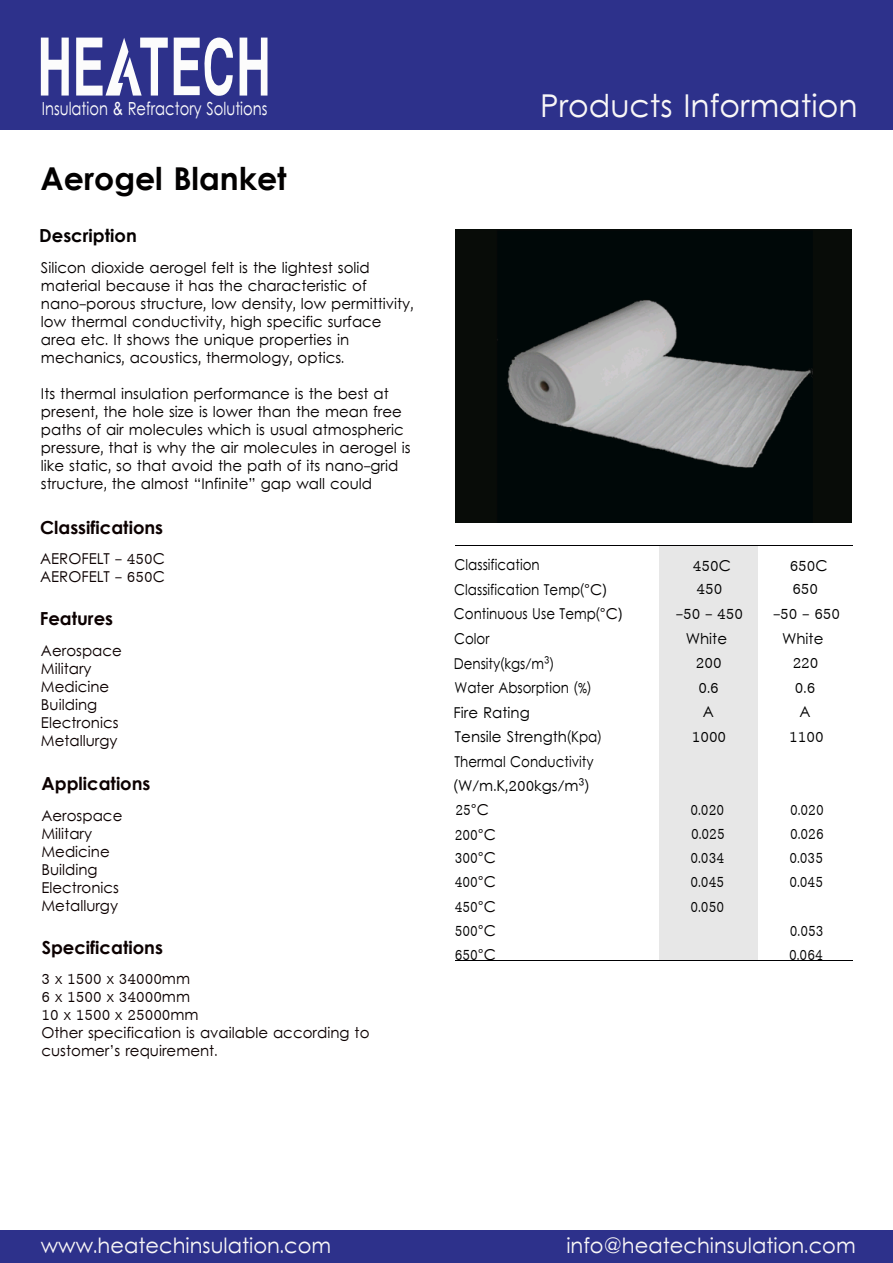
<style>
.page{position:relative;width:893px;height:1263px;background:#fff}
.page>*{position:absolute;margin:0;border:0;box-sizing:border-box;transform-origin:0 0}
.t1{font:31.5px "Levenim";color:#f9f7f7}
.t2{font:700 31.5px "Levenim";color:#020000}
.t3{font:21px "Levenim";color:#f9f7f7}
.t4{font:700 18px "Levenim";color:#0c0101}
.t5{font:18px "Levenim";color:#fcfcfc;scale:.82 1}
.t6{font:700 18px "Levenim";color:#050000}
.t7{font:15px/18px "Levenim";color:#050000}
.t8{font:15px/18px "Levenim";color:#0c0101}
.t9{font:15px/24.2px "Levenim";color:#000;scale:.9 1}
.t10{font:15px/24.3px "Levenim";color:#000}
.s1{font-family:"Arial"}
.s2{font-family:"Arial";color:#050000}
.s3{color:#050000}
.s4{font-family:"Microsoft Ya Hei"}
</style>
<div class="page">
<div style="left:0;top:0;width:893px;height:129px;background:#2d318b"></div>
<div style="left:0;top:1230px;width:893px;height:33px;background:#2d318b"></div>
<div style="left:660px;top:546px;width:98px;height:415px;background:#e7e7e7"></div>
<hr style="left:455px;top:545px;width:398px;height:1px;background:#000002">
<hr style="left:455px;top:960px;width:397px;height:1px;background:#000002">
<svg style="left:41px;top:38px;width:28px;height:58px"></svg>
<svg style="left:240px;top:38px;width:27px;height:58px"></svg>
<svg style="left:76px;top:38px;width:92px;height:58px"></svg>
<svg style="left:174px;top:37px;width:59px;height:59px"></svg>
<img style="left:455px;top:229px;width:397px;height:293px">
<p class="t5" style="left:42px;top:98px;width:277px">Insulation <span class="s1">&amp;</span> Refractory Solutions</p>
<h1 class="t2" style="left:41px;top:161px;width:248px">Aerogel Blanket</h1>
<p class="t6" style="left:39px;top:225px;width:99px">Description</p>
<p class="t7" style="left:41px;top:259px;width:374px">Silicon dioxide aerogel felt is the lightest solid material because it has the characteristic of nano-porous structure, low density, low permittivity, low thermal conductivity, high specific surface area etc. It shows the unique properties in mechanics, acoustics, thermology, optics.</p>
<p class="t7" style="left:41px;top:385px;width:371px">Its thermal insulation performance is the best at present, the hole size is lower than the mean free paths of air molecules which is usual atmospheric pressure, that is why the air molecules in aerogel is like static, so that avoid the path of its nano-grid structure, the almost “Infinite” gap wall could</p>
<p class="t4" style="left:40px;top:517px;width:125px">Classifications</p>
<p class="t8" style="left:40px;top:550px;width:126px">AEROFELT - 450C<br>AEROFELT - 650C</p>
<p class="t4" style="left:40px;top:608px;width:75px">Features</p>
<p class="t8" style="left:41px;top:643px;width:82px">Aerospace<br>Military<br>Medicine<br>Building<br>Electronics<br>Metallurgy</p>
<p class="t4" style="left:41px;top:772px;width:111px">Applications</p>
<p class="t8" style="left:41px;top:808px;width:82px">Aerospace<br>Military<br>Medicine<br>Building<br>Electronics<br>Metallurgy</p>
<p class="t4" style="left:42px;top:937px;width:123px">Specifications</p>
<p class="t8" style="left:41px;top:971px;width:330px">3 x 1500 x 34000mm<br>6 x 1500 x 34000mm<br>10 x 1500 x 25000mm<br>Other specification is available according to customer’s requirement.</p>
<h1 class="t1" style="left:540px;top:87px;width:319px">Products Information</h1>
<p class="t9" style="left:455px;top:554px;width:96px">Classification</p>
<p class="t9" style="left:454px;top:578px;width:189px;line-height:24.8px">Classification Temp(<span class="s2">°</span><span class="s3">C</span><span class="s4">)<br></span>Continuous Use Temp(<span class="s2">°</span><span class="s3">C</span><span class="s4">)</span></p>
<p class="t9" style="left:454px;top:627px;width:113px;line-height:24.6px">Color<br>Density(kgs/m³)</p>
<p class="t9" style="left:454px;top:677px;width:154px">Water Absorption (%)</p>
<p class="t10" style="left:454px;top:701px;width:149px">Fire Rating<br>Tensile Strength(Kpa)</p>
<p class="t10" style="left:790px;top:554px;width:40px">650C</p>
<p class="t10" style="left:693px;top:554px;width:40px">450C</p>
<p class="t10" style="left:676px;top:603px;width:68px">-50 - 450</p>
<p class="t10" style="left:773px;top:603px;width:68px">-50 - 650</p>
<p class="t10" style="left:686px;top:627px;width:43px;text-align:center">White<br>200<br>0.6<br>A</p>
<p class="t10" style="left:692px;top:726px;width:36px">1000</p>
<p class="t10" style="left:789px;top:726px;width:36px">1100</p>
<p class="t10" style="left:696px;top:578px;width:27px">450</p>
<p class="t10" style="left:792px;top:578px;width:27px">650</p>
<p class="t10" style="left:782px;top:628px;width:43px">White</p>
<p class="t10" style="left:793px;top:652px;width:27px">220</p>
<p class="t10" style="left:795px;top:676px;width:22px">0.6</p>
<p class="t10" style="left:800px;top:700px;width:13px">A</p>
<p class="t9" style="left:454px;top:751px;width:156px">Thermal Conductivity</p>
<p class="t10" style="left:454px;top:775px;width:137px">(W/m.K,200kgs/m³)</p>
<p class="t9" style="left:455px;top:798px;width:47px;line-height:24.9px">25<span class="s2">°</span><span class="s3">C<br></span>200<span class="s2">°</span><span class="s3">C</span></p>
<p class="t9" style="left:455px;top:847px;width:47px;text-align:justify">300<span class="s2">°</span><span class="s3">C </span>400<span class="s2">°</span><span class="s3">C </span>450<span class="s2">°</span><span class="s3">C </span>500<span class="s2">°</span><span class="s3">C </span>650<span class="s2">°</span><span class="s3">C</span></p>
<p class="t9" style="left:690px;top:798px;width:39px">0.020</p>
<p class="t9" style="left:790px;top:799px;width:39px">0.020</p>
<p class="t9" style="left:690px;top:823px;width:40px;text-align:justify">0.025<br>0.034<br>0.045<br>0.050</p>
<p class="t9" style="left:790px;top:823px;width:39px">0.026</p>
<p class="t9" style="left:789px;top:847px;width:39px">0.035</p>
<p class="t9" style="left:789px;top:871px;width:39px">0.045</p>
<p class="t9" style="left:789px;top:919px;width:40px">0.053<br>0.064</p>
<h2 class="t3" style="left:41px;top:1233px;width:292px">www.heatechinsulation.com</h2>
<h2 class="t3" style="left:566px;top:1233px;width:291px">info@heatechinsulation.com</h2>
</div>
